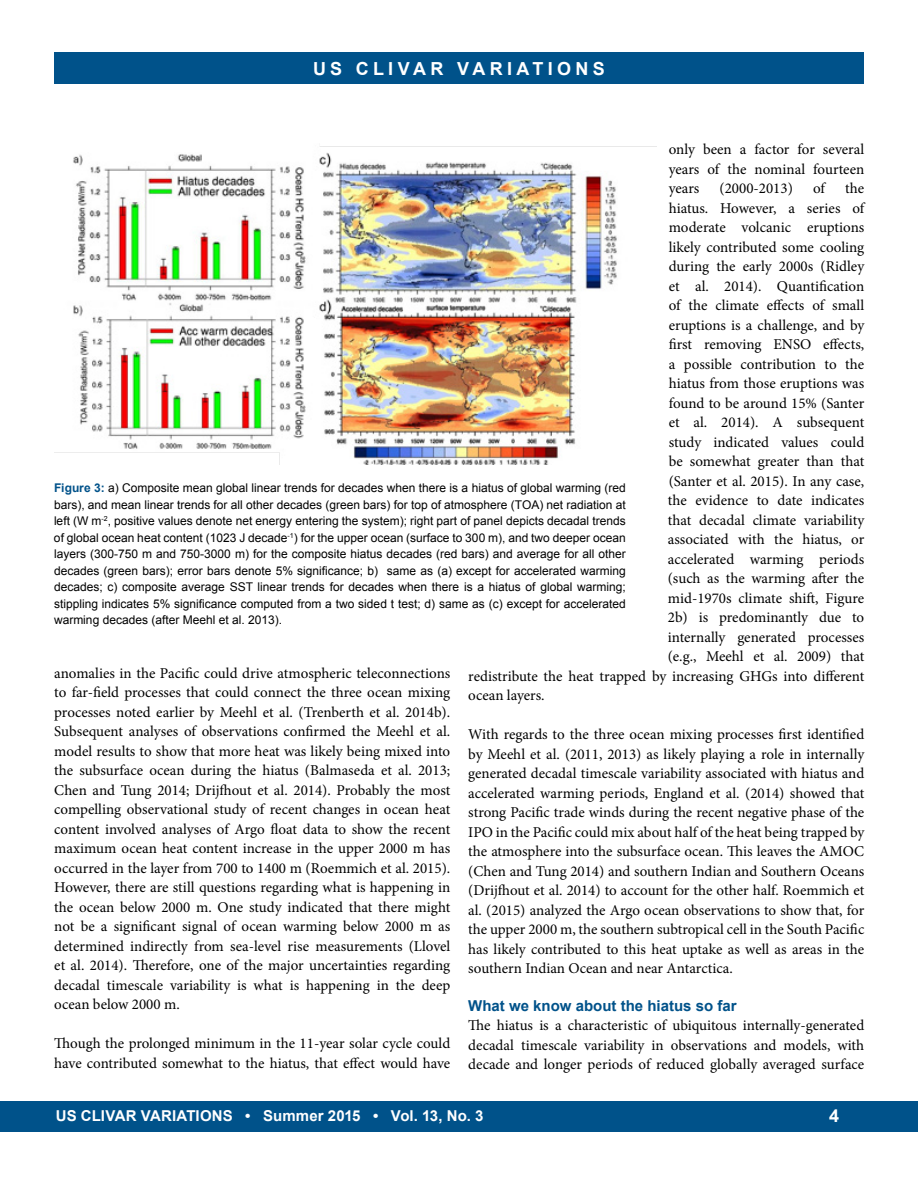
<style>
.page{position:relative;width:918px;height:1188px;background:#fff}
.page>*{position:absolute;margin:0;border:0;box-sizing:border-box;transform-origin:0 0}
.t1{font:700 18px "Arial";letter-spacing:.235em;color:#fff}
.t2{font:15px/19.5px "Minion Pro";color:#000;text-align:justify}
.t3{font:700 15px "Arial";letter-spacing:.005em;color:#fff}
.t4{font:700 15px "Arial";color:#00528a}
.t5{font:12px/16.5px "Arial";color:#000;text-align:justify}
.s1{font-weight:700;color:#00528a}
</style>
<div class="page">
<div style="left:54px;top:52px;width:810px;height:32px;background:#00528a"></div>
<div style="left:0;top:1101px;width:918px;height:31px;background:#00528a"></div>
<img style="left:54px;top:146px;width:603px;height:318px">
<p class="t1" style="left:313px;top:57px;width:293px">US CLIVAR VARIATIONS</p>
<p class="t2" style="left:669px;top:140px;width:197px">only been a factor for several years of the nominal fourteen years</p>
<p class="t2" style="left:720px;top:179px;width:75px">(2000-2013)</p>
<p class="t2" style="left:813px;top:179px;width:13px">of</p>
<p class="t2" style="left:845px;top:179px;width:20px">the</p>
<p class="t2" style="left:669px;top:198px;width:197px">hiatus. However, a series of</p>
<p class="t2" style="left:669px;top:218px;width:197px">moderate volcanic eruptions</p>
<p class="t2" style="left:669px;top:237px;width:197px">likely contributed some cooling</p>
<p class="t2" style="left:669px;top:257px;width:197px">during the early 2000s (Ridley</p>
<p class="t2" style="left:669px;top:276px;width:197px">et al. 2014). Quantification</p>
<p class="t2" style="left:669px;top:296px;width:197px">of the climate effects of small</p>
<p class="t2" style="left:669px;top:315px;width:197px">eruptions is a challenge, and by</p>
<p class="t2" style="left:669px;top:335px;width:197px">first removing ENSO effects,</p>
<p class="t2" style="left:669px;top:354px;width:197px">a possible contribution to the</p>
<p class="t2" style="left:669px;top:374px;width:197px">hiatus from those eruptions was</p>
<p class="t2" style="left:669px;top:393px;width:197px">found to be around 15% (Santer</p>
<p class="t2" style="left:669px;top:413px;width:197px">et al. 2014). A subsequent</p>
<p class="t2" style="left:669px;top:432px;width:197px">study indicated values could</p>
<p class="t2" style="left:669px;top:452px;width:197px">be somewhat greater than that</p>
<p class="t2" style="left:669px;top:471px;width:197px">(Santer et al. 2015). In any case,</p>
<p class="t2" style="left:668px;top:491px;width:198px">the evidence to date indicates</p>
<p class="t2" style="left:668px;top:510px;width:198px">that decadal climate variability</p>
<p class="t2" style="left:668px;top:530px;width:198px">associated with the hiatus, or</p>
<p class="t2" style="left:668px;top:549px;width:198px">accelerated warming periods</p>
<p class="t2" style="left:668px;top:569px;width:198px">(such as the warming after the</p>
<p class="t2" style="left:668px;top:588px;width:198px">mid-1970s climate shift, Figure</p>
<p class="t2" style="left:668px;top:608px;width:198px">2b) is predominantly due to</p>
<p class="t2" style="left:668px;top:627px;width:198px">internally generated processes</p>
<p class="t2" style="left:668px;top:647px;width:198px">(e.g., Meehl et al. 2009) that</p>
<p class="t2" style="left:468px;top:666px;width:397px">redistribute the heat trapped by increasing GHGs into different</p>
<p class="t2" style="left:468px;top:686px;width:78px">ocean layers.</p>
<p class="t2" style="left:468px;top:725px;width:398px">With regards to the three ocean mixing processes first identified by Meehl et al. (2011, 2013) as likely playing a role in internally generated decadal timescale variability associated with hiatus and accelerated warming periods, England et al. (2014) showed that strong Pacific trade winds during the recent negative phase of the IPO in the Pacific could mix about half of the heat being trapped by the atmosphere into the subsurface ocean. This leaves the AMOC (Chen and Tung 2014) and southern Indian and Southern Oceans (Drijfhout et al. 2014) to account for the other half. Roemmich et al. (2015) analyzed the Argo ocean observations to show that, for the upper 2000 m, the southern subtropical cell in the South Pacific has likely contributed to this heat uptake as well as areas in the southern Indian Ocean and near Antarctica.</p>
<p class="t4" style="left:468px;top:995px;width:270px">What we know about the hiatus so far</p>
<p class="t2" style="left:468px;top:1016px;width:398px">The hiatus is a characteristic of ubiquitous internally-generated decadal timescale variability in observations and models, with decade and longer periods of reduced globally averaged surface</p>
<p class="t5" style="left:54px;top:480px;width:573px"><span class="s1">Figure 3:</span> a) Composite mean global linear trends for decades when there is a hiatus of global warming (red bars), and mean linear trends for all other decades (green bars) for top of atmosphere (TOA) net radiation at left (W m<sup>-2</sup>, positive values denote net energy entering the system); right part of panel depicts decadal trends of global ocean heat content (1023 J decade<sup>-1</sup>) for the upper ocean (surface to 300 m), and two deeper ocean layers (300-750 m and 750-3000 m) for the composite hiatus decades (red bars) and average for all other decades (green bars); error bars denote 5% significance; b) same as (a) except for accelerated warming decades; c) composite average SST linear trends for decades when there is a hiatus of global warming; stippling indicates 5% significance computed from a two sided t test; d) same as (c) except for accelerated warming decades (after Meehl et al. 2013).</p>
<p class="t2" style="left:54px;top:663px;width:398px">anomalies in the Pacific could drive atmospheric teleconnections to far-field processes that could connect the three ocean mixing processes noted earlier by Meehl et al. (Trenberth et al. 2014b).<br>Subsequent analyses of observations confirmed the Meehl et al. model results to show that more heat was likely being mixed into the subsurface ocean during the hiatus (Balmaseda et al. 2013; Chen and Tung 2014; Drijfhout et al. 2014). Probably the most compelling observational study of recent changes in ocean heat content involved analyses of Argo float data to show the recent maximum ocean heat content increase in the upper 2000 m has occurred in the layer from 700 to 1400 m (Roemmich et al. 2015).<br>However, there are still questions regarding what is happening in the ocean below 2000 m. One study indicated that there might not be a significant signal of ocean warming below 2000 m as determined indirectly from sea-level rise measurements (Llovel et al. 2014). Therefore, one of the major uncertainties regarding decadal timescale variability is what is happening in the deep ocean below 2000 m.</p>
<p class="t2" style="left:54px;top:1034px;width:398px">Though the prolonged minimum in the 11-year solar cycle could have contributed somewhat to the hiatus, that effect would have</p>
<p class="t3" style="left:56px;top:1106px;width:429px">US CLIVAR VARIATIONS • Summer 2015 • Vol. 13, No. 3</p>
<p class="t1" style="left:829px;top:1104px;width:12px">4</p>
</div>
